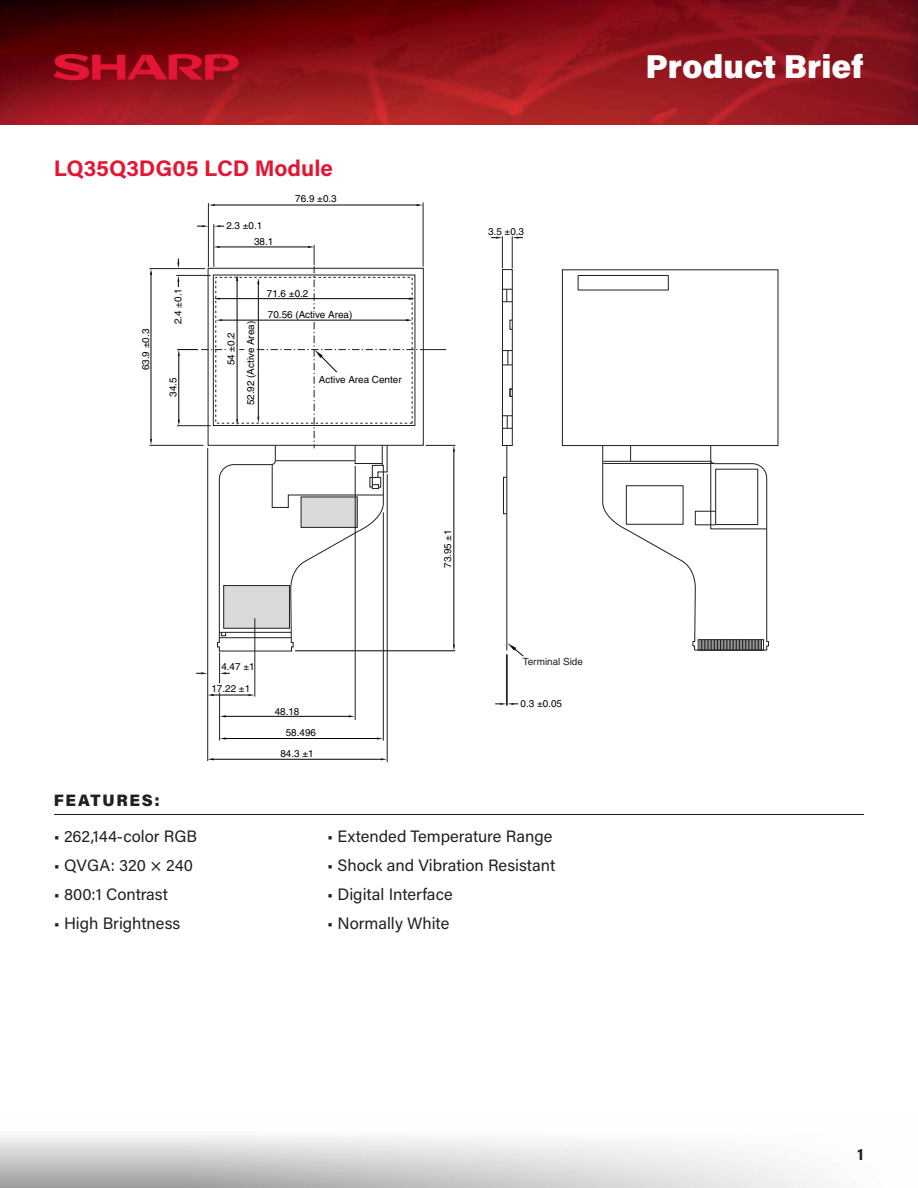
<style>
.page{position:relative;width:918px;height:1188px;background:#fff}
.page>*{position:absolute;margin:0;border:0;box-sizing:border-box;transform-origin:0 0}
.t1{font:900 33px "Acumin Pro";color:#fff}
.t2{font:700 22.5px "Acumin Pro";color:#e31735}
.t3{font:16.5px "Acumin Pro";color:#231f20}
.t4{font:900 16.5px "Acumin Pro";letter-spacing:.105em;color:#231f20}
.t5{font:700 16.5px "Acumin Pro";color:#231f20}
.t6{font:9.9px/21.6px "Helvetica";color:#010202}
.t7{font:9.9px "Helvetica";color:#221f1f}
</style>
<div class="page">
<hr style="left:54px;top:814px;width:810px;height:1px;background:#231f20">
<img style="left:0;top:0;width:918px;height:125px">
<svg style="left:54px;top:54px;width:185px;height:27px;background:#b00f23"></svg>
<div style="left:562px;top:270px;width:216px;height:176px;border:1px solid #221f1f"></div>
<div style="left:502px;top:269px;width:11px;height:177px;border:1px solid #221f1f"></div>
<svg style="left:502px;top:289px;width:10px;height:13px"></svg>
<svg style="left:503px;top:350px;width:9px;height:16px"></svg>
<svg style="left:503px;top:416px;width:9px;height:13px"></svg>
<svg style="left:510px;top:389px;width:2px;height:8px"></svg>
<svg style="left:510px;top:320px;width:2px;height:9px"></svg>
<hr style="left:507px;top:445px;width:1px;height:206px;background:#221f1f">
<div style="left:503px;top:477px;width:4px;height:37px;border:1px solid #221f1f"></div>
<div style="left:578px;top:275px;width:90px;height:15px;border:1px solid #221f1f"></div>
<svg style="left:220px;top:672px;width:10px;height:2px"></svg>
<svg style="left:196px;top:672px;width:11px;height:2px"></svg>
<hr style="left:211px;top:695px;width:39px;height:1px;background:#010202">
<svg style="left:249px;top:694px;width:6px;height:2px"></svg>
<hr style="left:224px;top:716px;width:127px;height:1px;background:#010202">
<svg style="left:220px;top:737px;width:6px;height:3px"></svg>
<hr style="left:223px;top:738px;width:155px;height:1px;background:#010202">
<svg style="left:377px;top:737px;width:6px;height:3px"></svg>
<hr style="left:211px;top:759px;width:172px;height:1px;background:#010202">
<svg style="left:507px;top:643px;width:17px;height:14px"></svg>
<hr style="left:237px;top:277px;width:1px;height:144px;background:#010202">
<hr style="left:258px;top:281px;width:1px;height:138px;background:#010202">
<hr style="left:208px;top:204px;width:1px;height:62px;background:#221f1f">
<hr style="left:214px;top:225px;width:1px;height:41px;background:#221f1f">
<hr style="left:502px;top:237px;width:1px;height:31px;background:#221f1f">
<hr style="left:512px;top:237px;width:1px;height:31px;background:#221f1f">
<hr style="left:423px;top:203px;width:1px;height:63px;background:#221f1f">
<hr style="left:255px;top:619px;width:1px;height:77px;background:#221f1f">
<hr style="left:219px;top:693px;width:1px;height:47px;background:#221f1f">
<hr style="left:219px;top:653px;width:1px;height:30px;background:#221f1f">
<hr style="left:207px;top:448px;width:1px;height:312px;background:#221f1f">
<hr style="left:387px;top:475px;width:1px;height:287px;background:#221f1f">
<hr style="left:355px;top:466px;width:1px;height:253px;background:#221f1f">
<hr style="left:383px;top:513px;width:1px;height:227px;background:#221f1f">
<hr style="left:150px;top:445px;width:53px;height:1px;background:#221f1f">
<hr style="left:177px;top:275px;width:33px;height:1px;background:#221f1f">
<hr style="left:150px;top:268px;width:55px;height:1px;background:#221f1f">
<hr style="left:506px;top:655px;width:1px;height:50px;background:#221f1f">
<hr style="left:507px;top:655px;width:1px;height:50px;background:#221f1f">
<svg style="left:308px;top:246px;width:7px;height:63px"></svg>
<hr style="left:217px;top:247px;width:93px;height:1px;background:#010202">
<svg style="left:213px;top:246px;width:7px;height:2px"></svg>
<hr style="left:218px;top:298px;width:193px;height:1px;background:#010202">
<svg style="left:213px;top:298px;width:7px;height:2px"></svg>
<svg style="left:177px;top:319px;width:278px;height:333px"></svg>
<hr style="left:213px;top:205px;width:206px;height:1px;background:#010202">
<svg style="left:209px;top:204px;width:6px;height:2px"></svg>
<svg style="left:214px;top:225px;width:10px;height:2px"></svg>
<svg style="left:197px;top:225px;width:11px;height:2px"></svg>
<svg style="left:512px;top:237px;width:11px;height:2px"></svg>
<svg style="left:491px;top:237px;width:11px;height:2px"></svg>
<svg style="left:177px;top:258px;width:2px;height:11px"></svg>
<svg style="left:177px;top:276px;width:2px;height:11px"></svg>
<hr style="left:151px;top:272px;width:1px;height:169px;background:#010202">
<svg style="left:150px;top:439px;width:2px;height:6px"></svg>
<svg style="left:495px;top:703px;width:23px;height:2px"></svg>
<svg style="left:602px;top:445px;width:167px;height:206px"></svg>
<h2 class="t2" style="left:54px;top:160px;width:281px">LQ35Q3DG05 LCD Module</h2>
<p class="t6" style="left:136px;top:370px;width:43px;rotate:-90deg">63.9 ±0.3</p>
<p class="t6" style="left:168px;top:324px;width:38px;rotate:-90deg">2.4 ±0.1</p>
<p class="t6" style="left:163px;top:397px;width:21px;rotate:-90deg">34.5</p>
<p class="t6" style="left:226px;top:216px;width:38px">2.3 ±0.1</p>
<p class="t6" style="left:254px;top:232px;width:21px">38.1</p>
<p class="t6" style="left:295px;top:189px;width:43px">76.9 ±0.3</p>
<p class="t6" style="left:221px;top:365px;width:35px;rotate:-90deg">54 ±0.2</p>
<p class="t6" style="left:241px;top:405px;width:86px;rotate:-90deg">52.92 (Active Area)</p>
<p class="t6" style="left:267px;top:283px;width:43px">71.6 ±0.2</p>
<p class="t6" style="left:268px;top:305px;width:86px">70.56 (Active Area)</p>
<p class="t6" style="left:319px;top:369px;width:84px">Active Area Center</p>
<p class="t6" style="left:488px;top:222px;width:38px">3.5 ±0.3</p>
<p class="t6" style="left:438px;top:568px;width:40px;rotate:-90deg">73.95 ±1</p>
<p class="t6" style="left:211px;top:657px;width:45px;text-indent:10px">4.47 ±1<br>17.22 ±1</p>
<h3 class="t4" style="left:54px;top:794px;width:108px">FEATURES:</h3>
<h3 class="t3" style="left:54px;top:829px;width:145px">• 262,144-color RGB</h3>
<h3 class="t3" style="left:54px;top:859px;width:141px">• QVGA: 320 × 240</h3>
<h3 class="t3" style="left:54px;top:888px;width:116px">• 800:1 Contrast</h3>
<h3 class="t3" style="left:54px;top:917px;width:128px">• High Brightness</h3>
<p class="t6" style="left:286px;top:701px;width:32px;text-indent:-11px">48.18<br>58.496</p>
<p class="t6" style="left:280px;top:744px;width:35px">84.3 ±1</p>
<p class="t7" style="left:523px;top:658px;width:62px">Terminal Side</p>
<p class="t6" style="left:521px;top:693px;width:43px">0.3 ±0.05</p>
<h3 class="t3" style="left:327px;top:829px;width:227px">• Extended Temperature Range</h3>
<h3 class="t3" style="left:327px;top:859px;width:230px">• Shock and Vibration Resistant</h3>
<h3 class="t3" style="left:327px;top:888px;width:127px">• Digital Interface</h3>
<h3 class="t3" style="left:327px;top:917px;width:124px">• Normally White</h3>
<h1 class="t1" style="left:646px;top:54px;width:220px">Product Brief</h1>
<h3 class="t5" style="left:857px;top:1148px;width:8px">1</h3>
</div>
